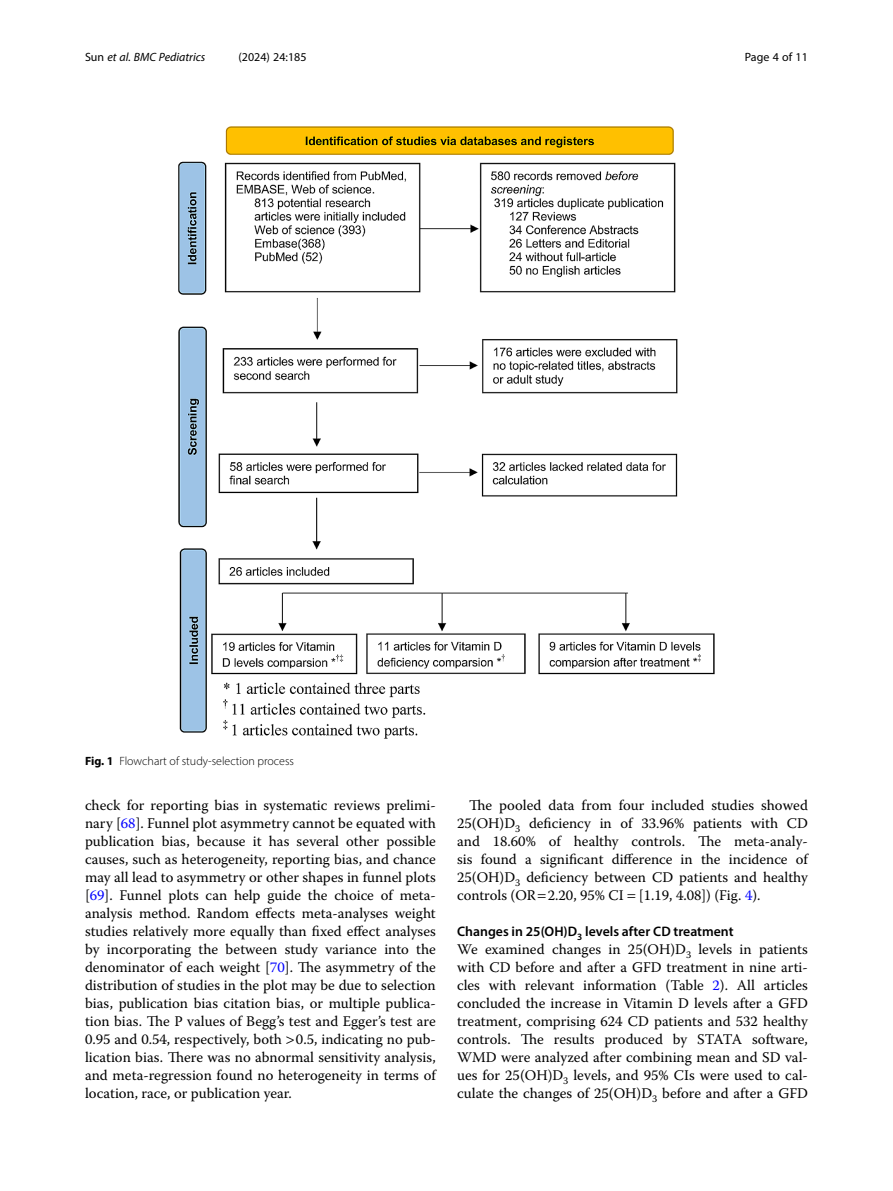
<style>
.page{position:relative;width:893px;height:1191px;background:#fff}
.page>*{position:absolute;margin:0;border:0;box-sizing:border-box;transform-origin:0 0}
.Body_Text{font:14.7px/18px "Warnock Pro";color:#000;text-align:justify}
.Body_Text_Indent{font:14.7px/18px "Warnock Pro";color:#000;text-align:justify}
.Head_2{font:600 13.8px "Myriad Pro";color:#000}
.Figure_Caption{font:300 12px "Myriad Pro";color:#000}
.t1{font:italic 12px "Myriad Pro";color:#000}
.t2{font:12px "Myriad Pro";color:#000}
.s1{font-style:normal}
.s2{font-weight:700}
.s3{color:#00f}
</style>
<div class="page">
<img style="left:178px;top:126px;width:536px;height:612px">
<p class="t1" style="left:85px;top:50px;width:122px"><span class="s1">Sun</span> et al. BMC Pediatrics</p>
<p class="t2" style="left:238px;top:50px;width:70px">(2024) 24:185</p>
<p class="t2" style="left:745px;top:50px;width:65px">Page 4 of 11</p>
<p class="Figure_Caption" style="left:85px;top:754px;width:211px"><span class="s2">Fig. 1</span> Flowchart of study-selection process</p>
<p class="Body_Text" style="left:85px;top:796px;width:352px">check for reporting bias in systematic reviews prelimi&shy;nary [<span class="s3">68</span>]. Funnel plot asymmetry cannot be equated with publication bias, because it has several other possible causes, such as heterogeneity, reporting bias, and chance may all lead to asymmetry or other shapes in funnel plots [<span class="s3">69</span>]. Funnel plots can help guide the choice of meta&shy;analysis method. Random effects meta-analyses weight studies relatively more equally than fixed effect analyses by incorporating the between study variance into the denominator of each weight [<span class="s3">70</span>]. The asymmetry of the distribution of studies in the plot may be due to selection bias, publication bias citation bias, or multiple publica&shy;tion bias. The P values of Begg’s test and Egger’s test are 0.95 and 0.54, respectively, both 0.5, indicating no pub&shy;lication bias. There was no abnormal sensitivity analysis, and meta-regression found no heterogeneity in terms of location, race, or publication year.</p>
<p class="Body_Text_Indent" style="left:457px;top:796px;width:352px;text-indent:12px">The pooled data from four included studies showed 25(OH)D<sub>3</sub> deficiency in of 33.96% patients with CD and 18.60% of healthy controls. The meta-analy&shy;sis found a significant difference in the incidence of 25(OH)D<sub>3</sub> deficiency between CD patients and healthy controls (OR 2.20, 95% CI [1.19, 4.08]) (Fig. <span class="s3">4</span>).</p>
<p class="Head_2" style="left:457px;top:923px;width:278px">Changes in 25(OH)D<sub>3</sub> levels after CD treatment</p>
<p class="Body_Text" style="left:457px;top:940px;width:352px">We examined changes in 25(OH)D<sub>3</sub> levels in patients with CD before and after a GFD treatment in nine arti&shy;cles with relevant information (Table <span class="s3">2</span>). All articles concluded the increase in Vitamin D levels after a GFD treatment, comprising 624 CD patients and 532 healthy controls. The results produced by STATA software, WMD were analyzed after combining mean and SD val&shy;ues for 25(OH)D<sub>3</sub> levels, and 95% CIs were used to cal&shy;culate the changes of 25(OH)D<sub>3</sub> before and after a GFD</p>
</div>
